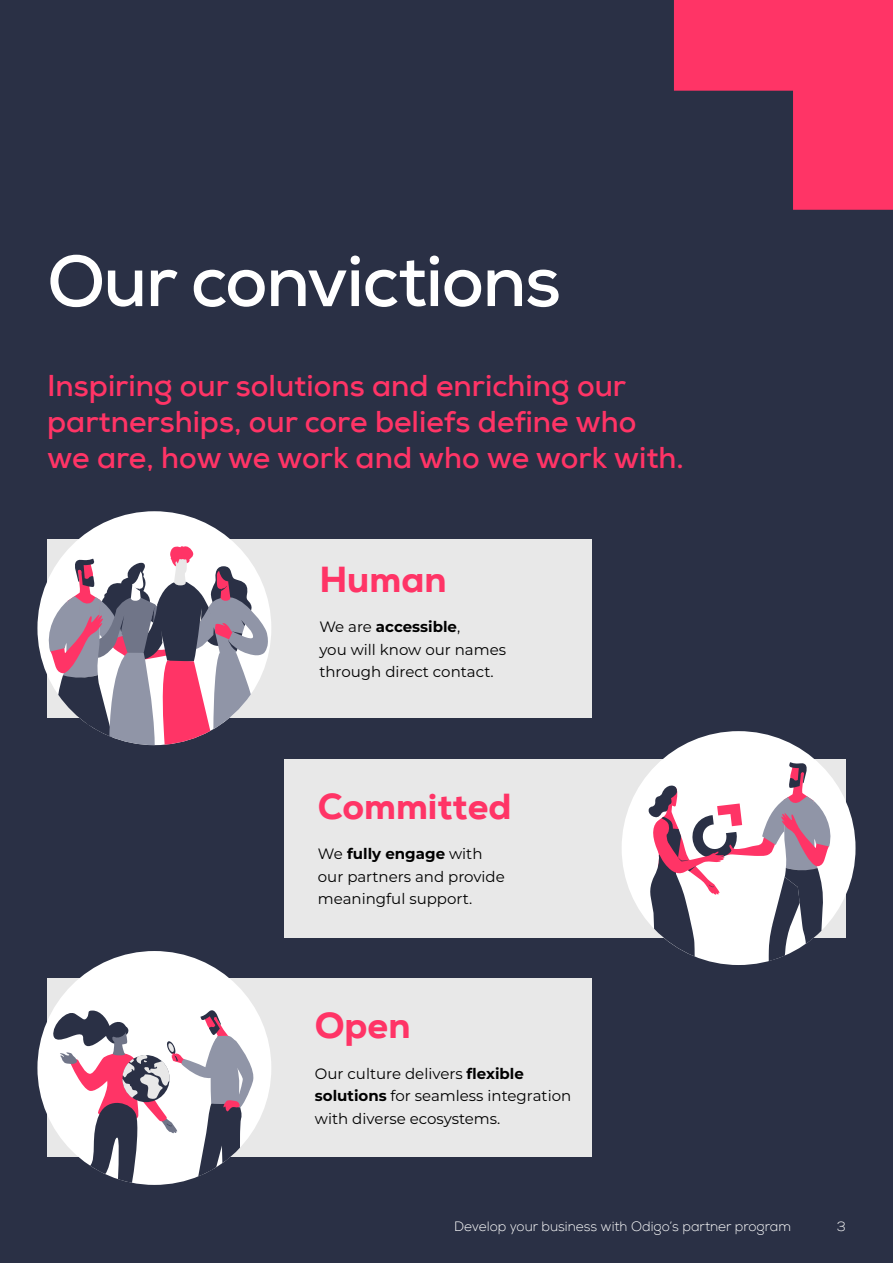
<style>
.page{position:relative;width:893px;height:1263px;background:#2a3045}
.page>*{position:absolute;margin:0;border:0;box-sizing:border-box;transform-origin:0 0}
.t1{font:700 72px "Nexa";letter-spacing:-.02em;color:#fff}
.t2{font:800 36px "Nexa";color:#ff3466}
.t3{font:700 30px/36px "Nexa";color:#ff3466}
.t4{font:15px/22.5px "Montserrat";color:#000}
.t5{font:300 13.5px "Nexa";color:#fff}
.s1{font-weight:700}
</style>
<div class="page">
<svg style="left:674px;top:0;width:219px;height:210px;fill:#ff3466"></svg>
<div style="left:284px;top:759px;width:562px;height:178px;background:#e8e8e8"></div>
<div style="left:622px;top:731px;width:233px;height:234px;background:#fff;border-radius:50%"></div>
<svg style="left:648px;top:762px;width:186px;height:199px"></svg>
<div style="left:47px;top:539px;width:545px;height:178px;background:#e8e8e8"></div>
<div style="left:37px;top:511px;width:234px;height:234px;background:#fff;border-radius:50%"></div>
<svg style="left:45px;top:543px;width:223px;height:202px"></svg>
<div style="left:47px;top:979px;width:545px;height:178px;background:#e8e8e8"></div>
<div style="left:37px;top:951px;width:234px;height:234px;background:#fff;border-radius:50%"></div>
<svg style="left:52px;top:1009px;width:204px;height:174px"></svg>
<h1 class="t1" style="left:47px;top:235px;width:515px">Our convictions</h1>
<h3 class="t3" style="left:47px;top:368px;width:638px">Inspiring our solutions and enriching our partnerships, our core beliefs define who we are, how we work and who we work with.</h3>
<h2 class="t2" style="left:319px;top:556px;width:129px">Human</h2>
<p class="t4" style="left:319px;top:615px;width:188px">We are <span class="s1">accessible</span>,<br>you will know our names through direct contact.</p>
<h2 class="t2" style="left:318px;top:783px;width:195px">Committed</h2>
<p class="t4" style="left:318px;top:842px;width:188px">We <span class="s1">fully engage</span> with our partners and provide meaningful support.</p>
<h2 class="t2" style="left:315px;top:1003px;width:97px">Open</h2>
<p class="t4" style="left:315px;top:1062px;width:258px">Our culture delivers <span class="s1">flexible solutions</span> for seamless integration with diverse ecosystems.</p>
<p class="t5" style="left:454px;top:1218px;width:338px">Develop your business with Odigo’s partner program</p>
<p class="t5" style="left:837px;top:1218px;width:10px">3</p>
</div>
